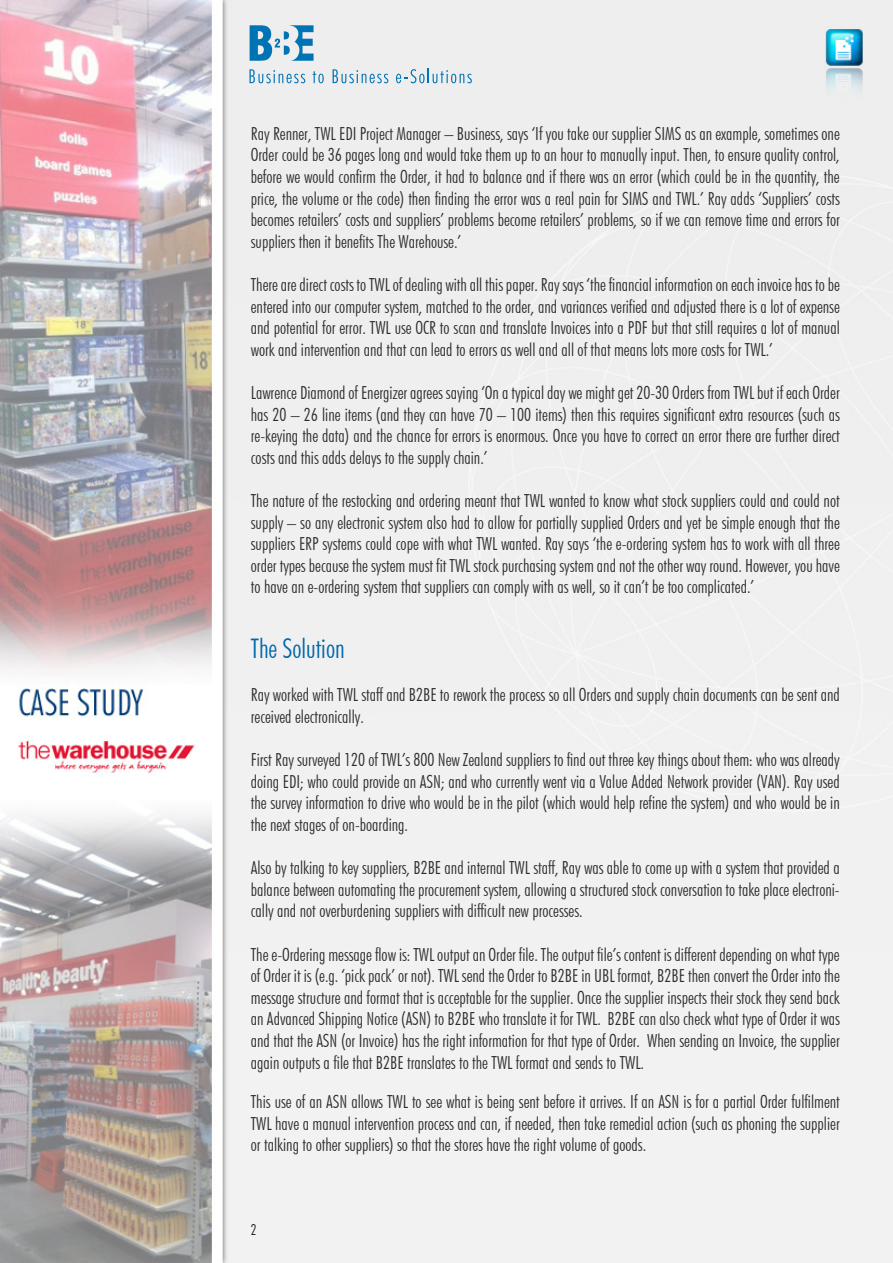
<style>
.page{position:relative;width:893px;height:1263px;background:#fff}
.page>*{position:absolute;margin:0;border:0;box-sizing:border-box;transform-origin:0 0}
.t1{font:300 condensed 27px "Futura BT";color:#0067aa}
.t2{font:300 condensed 18px/21.6px "Futura BT";color:#2c2c2c;text-align:justify}
.t3{font:300 condensed 15px "Futura BT";color:#231f20}
</style>
<div class="page">
<img style="left:0;top:0;width:893px;height:1263px">
<svg style="left:250px;top:25px;width:64px;height:36px;background:#76afd1"></svg>
<svg style="left:249px;top:69px;width:56px;height:14px"></svg>
<svg style="left:313px;top:71px;width:11px;height:12px"></svg>
<svg style="left:333px;top:69px;width:55px;height:14px"></svg>
<svg style="left:396px;top:68px;width:76px;height:15px"></svg>
<p class="t2" style="left:251px;top:122px;width:590px">Ray Renner, TWL EDI Project Manager – Business, says ‘If you take our supplier SIMS as an example, sometimes one Order could be 36 pages long and would take them up to an hour to manually input. Then, to ensure quality control, before we would confirm the Order, it had to balance and if there was an error (which could be in the quantity, the price, the volume or the code) then finding the error was a real pain for SIMS and TWL.’ Ray adds ‘Suppliers’ costs becomes retailers’ costs and suppliers’ problems become retailers’ problems, so if we can remove time and errors for suppliers then it benefits The Warehouse.’</p>
<p class="t2" style="left:251px;top:274px;width:590px">There are direct costs to TWL of dealing with all this paper. Ray says ‘the financial information on each invoice has to be entered into our computer system, matched to the order, and variances verified and adjusted there is a lot of expense and potential for error. TWL use OCR to scan and translate Invoices into a PDF but that still requires a lot of manual work and intervention and that can lead to errors as well and all of that means lots more costs for TWL.’</p>
<p class="t2" style="left:251px;top:382px;width:590px">Lawrence Diamond of Energizer agrees saying ‘On a typical day we might get 20-30 Orders from TWL but if each Order has 20 – 26 line items (and they can have 70 – 100 items) then this requires significant extra resources (such as re-keying the data) and the chance for errors is enormous. Once you have to correct an error there are further direct costs and this adds delays to the supply chain.’</p>
<p class="t2" style="left:251px;top:490px;width:590px">The nature of the restocking and ordering meant that TWL wanted to know what stock suppliers could and could not supply – so any electronic system also had to allow for partially supplied Orders and yet be simple enough that the suppliers ERP systems could cope with what TWL wanted. Ray says ‘the e-ordering system has to work with all three order types because the system must fit TWL stock purchasing system and not the other way round. However, you have to have an e-ordering system that suppliers can comply with as well, so it can’t be too complicated.’</p>
<p class="t1" style="left:251px;top:632px;width:95px">The Solution</p>
<p class="t2" style="left:251px;top:684px;width:590px">Ray worked with TWL staff and B2BE to rework the process so all Orders and supply chain documents can be sent and received electronically.</p>
<p class="t2" style="left:251px;top:749px;width:590px">First Ray surveyed 120 of TWL’s 800 New Zealand suppliers to find out three key things about them: who was already doing EDI; who could provide an ASN; and who currently went via a Value Added Network provider (VAN). Ray used the survey information to drive who would be in the pilot (which would help refine the system) and who would be in the next stages of on-boarding.</p>
<p class="t2" style="left:251px;top:857px;width:590px">Also by talking to key suppliers, B2BE and internal TWL staff, Ray was able to come up with a system that provided a balance between automating the procurement system, allowing a structured stock conversation to take place electroni&shy;cally and not overburdening suppliers with difficult new processes.</p>
<p class="t2" style="left:251px;top:943px;width:590px">The e-Ordering message flow is: TWL output an Order file. The output file’s content is different depending on what type of Order it is (e.g. ‘pick pack’ or not). TWL send the Order to B2BE in UBL format, B2BE then convert the Order into the message structure and format that is acceptable for the supplier. Once the supplier inspects their stock they send back an Advanced Shipping Notice (ASN) to B2BE who translate it for TWL. B2BE can also check what type of Order it was and that the ASN (or Invoice) has the right information for that type of Order. When sending an Invoice, the supplier again outputs a file that B2BE translates to the TWL format and sends to TWL.</p>
<p class="t2" style="left:251px;top:1091px;width:590px">This use of an ASN allows TWL to see what is being sent before it arrives. If an ASN is for a partial Order fulfilment TWL have a manual intervention process and can, if needed, then take remedial action (such as phoning the supplier or talking to other suppliers) so that the stores have the right volume of goods.</p>
<p class="t3" style="left:251px;top:1220px;width:7px">2</p>
</div>
